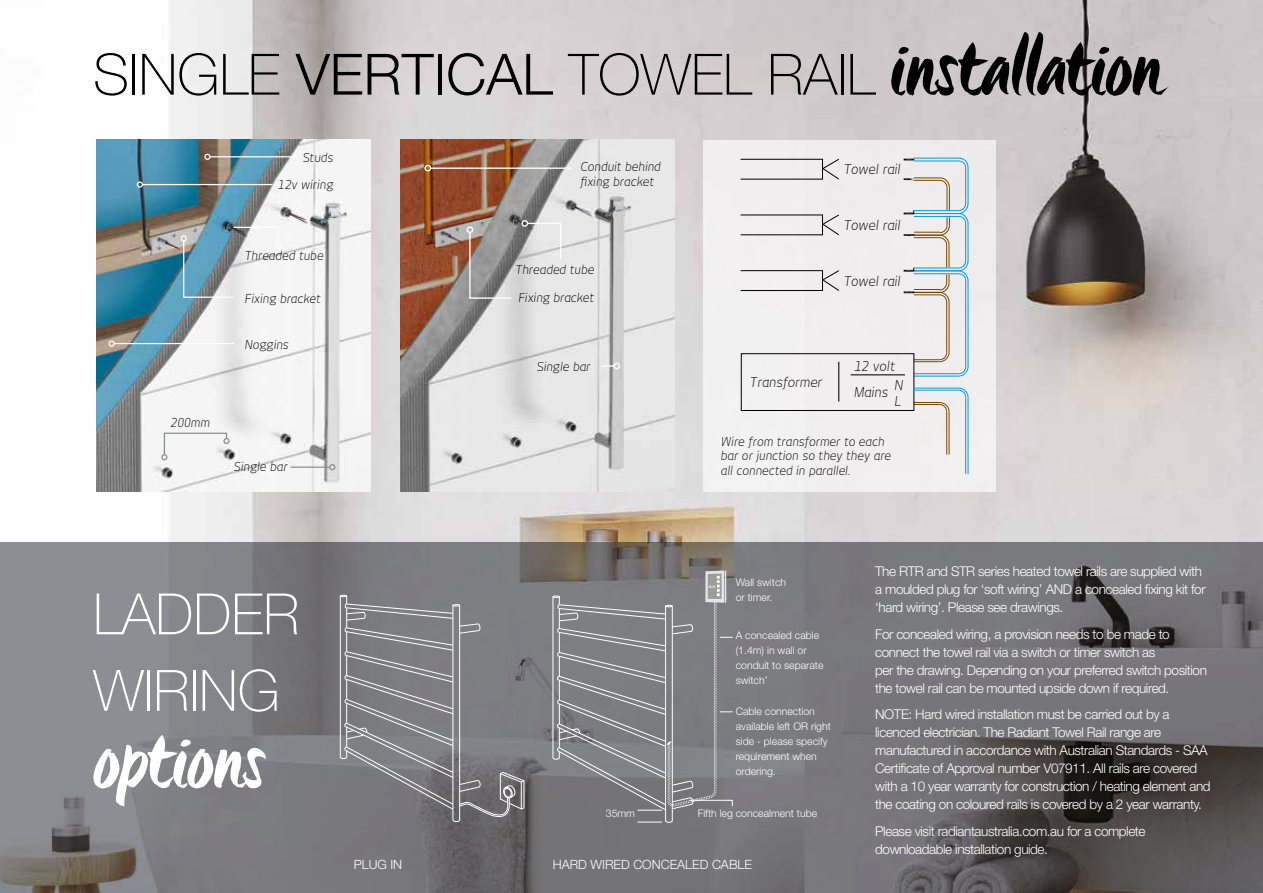
<style>
.page{position:relative;width:1263px;height:893px;background:#fff}
.page>*{position:absolute;margin:0;border:0;box-sizing:border-box;transform-origin:0 0}
.t1{font:81.75px "Origo";letter-spacing:-.005em;color:#fff}
.t2{font:100 57px "Helvetica Neue LT Std";color:#000}
.t3{font:100 57px/76.5px "Helvetica Neue LT Std";color:#fff}
.t4{font:300 13.5px/18px "Helvetica Neue LT Std";letter-spacing:-.03em;color:#fff}
.t5{font:italic 300 13.35px/26.4px "New June";color:#000}
.t6{font:300 12.75px "Helvetica Neue LT Std";color:#fff}
.t7{font:italic 300 12.15px/14.2px "New June";color:#000}
.t8{font:300 10.5px/15px "Helvetica Neue LT Std";color:#fff}
.t9{font:700 condensed 3.6px "DIN Neuzeit Grotesk";color:#fff}
.s1{font-weight:300}
.s2{font-family:"Origo";font-weight:400;font-size:81.75px}
</style>
<div class="page">
<img style="left:96px;top:0;width:1166px;height:542px">
<hr style="left:1262px;top:0;width:1px;height:893px;background:#464a53">
<svg style="left:0;top:542px;width:1263px;height:351px;background:#737275"></svg>
<svg style="left:340px;top:594px;width:184px;height:228px;background:#828286"></svg>
<img style="left:97px;top:140px;width:274px;height:351px">
<hr style="left:210px;top:156px;width:88px;height:1px;background:#fff">
<div style="left:204px;top:154px;width:7px;height:6px;border:1px solid #fff;border-radius:50%"></div>
<hr style="left:142px;top:184px;width:130px;height:1px;background:#fff">
<div style="left:137px;top:181px;width:6px;height:7px;border:1px solid #fff;border-radius:50%"></div>
<hr style="left:291px;top:466px;width:39px;height:2px;background:#8a8d8e">
<svg style="left:329px;top:464px;width:6px;height:6px"></svg>
<hr style="left:114px;top:343px;width:120px;height:1px;background:#fff">
<div style="left:108px;top:340px;width:7px;height:7px;border:1px solid #fff;border-radius:50%"></div>
<svg style="left:161px;top:432px;width:67px;height:28px"></svg>
<div style="left:223px;top:438px;width:7px;height:6px;border:1px solid #8a8d8e;border-radius:50%"></div>
<img style="left:181px;top:226px;width:100px;height:72px">
<img style="left:400px;top:140px;width:274px;height:351px">
<svg style="left:469px;top:231px;width:44px;height:68px;background:#9b9796"></svg>
<div style="left:466px;top:226px;width:7px;height:7px;border:1px solid #fff;border-radius:50%"></div>
<svg style="left:526px;top:222px;width:36px;height:38px"></svg>
<div style="left:521px;top:220px;width:7px;height:7px;border:1px solid #fff;border-radius:50%"></div>
<hr style="left:430px;top:168px;width:142px;height:1px;background:#fff">
<div style="left:424px;top:165px;width:7px;height:7px;border:1px solid #fff;border-radius:50%"></div>
<svg style="left:602px;top:365px;width:11px;height:2px"></svg>
<div style="left:613px;top:363px;width:7px;height:6px;border:1px solid #fff;border-radius:50%"></div>
<hr style="left:725px;top:570px;width:1px;height:33px;background:#e5e5e5">
<svg style="left:552px;top:571px;width:181px;height:252px;background:#838488"></svg>
<div style="left:703px;top:140px;width:292px;height:351px;background:#f0eeef"></div>
<hr style="left:914px;top:273px;width:45px;height:1px;background:#009ee3">
<hr style="left:914px;top:271px;width:45px;height:1px;background:#009ee3">
<hr style="left:914px;top:268px;width:45px;height:1px;background:#009ee3">
<svg style="left:958px;top:260px;width:10px;height:21px"></svg>
<hr style="left:968px;top:223px;width:1px;height:38px;background:#009ee3">
<hr style="left:965px;top:223px;width:1px;height:38px;background:#009ee3">
<hr style="left:914px;top:216px;width:45px;height:1px;background:#009ee3">
<hr style="left:914px;top:213px;width:45px;height:1px;background:#009ee3">
<hr style="left:914px;top:210px;width:45px;height:1px;background:#009ee3">
<svg style="left:958px;top:203px;width:10px;height:21px"></svg>
<hr style="left:968px;top:167px;width:1px;height:37px;background:#009ee3">
<hr style="left:965px;top:167px;width:1px;height:37px;background:#009ee3">
<svg style="left:904px;top:177px;width:46px;height:126px;background:#d8d8d6"></svg>
<svg style="left:904px;top:158px;width:64px;height:10px"></svg>
<hr style="left:851px;top:374px;width:54px;height:1px;background:#000">
<hr style="left:838px;top:362px;width:1px;height:40px;background:#000">
<svg style="left:958px;top:388px;width:10px;height:10px"></svg>
<hr style="left:914px;top:390px;width:44px;height:1px;background:#009ee3">
<hr style="left:914px;top:388px;width:44px;height:1px;background:#009ee3">
<hr style="left:965px;top:397px;width:1px;height:77px;background:#009ee3">
<hr style="left:968px;top:397px;width:1px;height:77px;background:#009ee3">
<div style="left:740px;top:159px;width:83px;height:20px;border:1px solid #000"></div>
<svg style="left:822px;top:159px;width:17px;height:21px"></svg>
<svg style="left:822px;top:214px;width:17px;height:22px"></svg>
<div style="left:740px;top:270px;width:83px;height:21px;border:1px solid #000"></div>
<svg style="left:822px;top:270px;width:17px;height:21px"></svg>
<h2 class="t2" style="left:93px;top:42px;width:1070px">SINGLE <span class="s1">VERTICAL</span> TOWEL RAIL <span class="s2">installation</span></h2>
<p class="t7" style="left:303px;top:150px;width:32px">Studs</p>
<p class="t7" style="left:278px;top:177px;width:57px">12v wiring</p>
<p class="t7" style="left:245px;top:248px;width:80px">Threaded tube</p>
<p class="t7" style="left:245px;top:291px;width:78px">Fixing bracket</p>
<p class="t7" style="left:245px;top:337px;width:46px">Noggins</p>
<p class="t7" style="left:171px;top:415px;width:41px">200mm</p>
<p class="t7" style="left:234px;top:460px;width:55px">Single bar</p>
<h2 class="t3" style="left:93px;top:576px;width:208px">LADDER<br>WIRING</h2>
<h1 class="t1" style="left:93px;top:702px;width:173px">options</h1>
<p class="t6" style="left:354px;top:857px;width:50px">PLUG IN</p>
<p class="t7" style="left:581px;top:160px;width:82px">Conduit behind fixing bracket</p>
<p class="t7" style="left:516px;top:262px;width:80px">Threaded tube</p>
<p class="t7" style="left:518px;top:290px;width:77px">Fixing bracket</p>
<p class="t7" style="left:537px;top:359px;width:55px">Single bar</p>
<p class="t5" style="left:844px;top:156px;width:58px">Towel rail</p>
<p class="t5" style="left:844px;top:212px;width:58px">Towel rail</p>
<p class="t5" style="left:844px;top:268px;width:58px">Towel rail</p>
<p class="t5" style="left:750px;top:369px;width:74px">Transformer</p>
<p class="t5" style="left:854px;top:352px;width:43px">12 volt<br>Mains</p>
<p class="t5" style="left:895px;top:376px;width:10px;line-height:16px">N<br>L</p>
<p class="t7" style="left:721px;top:434px;width:172px">Wire from transformer to each bar or junction so they they are all connected in parallel.</p>
<p class="t9" style="left:709px;top:584px;width:8px">06:45</p>
<p class="t8" style="left:736px;top:575px;width:52px">Wall switch or timer.</p>
<p class="t8" style="left:736px;top:627px;width:89px">A concealed cable (1.4m) in wall or conduit to separate switch’</p>
<p class="t8" style="left:736px;top:704px;width:97px">Cable connection available left OR right side - please specify requirement when ordering.</p>
<p class="t8" style="left:606px;top:806px;width:31px">35mm</p>
<p class="t8" style="left:698px;top:806px;width:121px">Fifth leg concealment tube</p>
<p class="t6" style="left:553px;top:857px;width:201px">HARD WIRED CONCEALED CABLE</p>
<p class="t4" style="left:875px;top:562px;width:332px">The RTR and STR series heated towel rails are supplied with a moulded plug for ‘soft wiring’ AND a concealed fixing kit for ‘hard wiring’. Please see drawings.</p>
<p class="t4" style="left:875px;top:625px;width:333px">For concealed wiring, a provision needs to be made to connect the towel rail via a switch or timer switch as<br>per the drawing. Depending on your preferred switch position the towel rail can be mounted upside down if required.</p>
<p class="t4" style="left:875px;top:705px;width:337px">NOTE: Hard wired installation must be carried out by a licenced electrician. The Radiant Towel Rail range are manufactured in accordance with Australian Standards - SAA Certificate of Approval number V07911. All rails are covered with a 10 year warranty for construction / heating element and the coating on coloured rails is covered by a 2 year warranty.</p>
<p class="t4" style="left:875px;top:822px;width:272px">Please visit radiantaustralia.com.au for a complete downloadable installation guide.</p>
</div>
